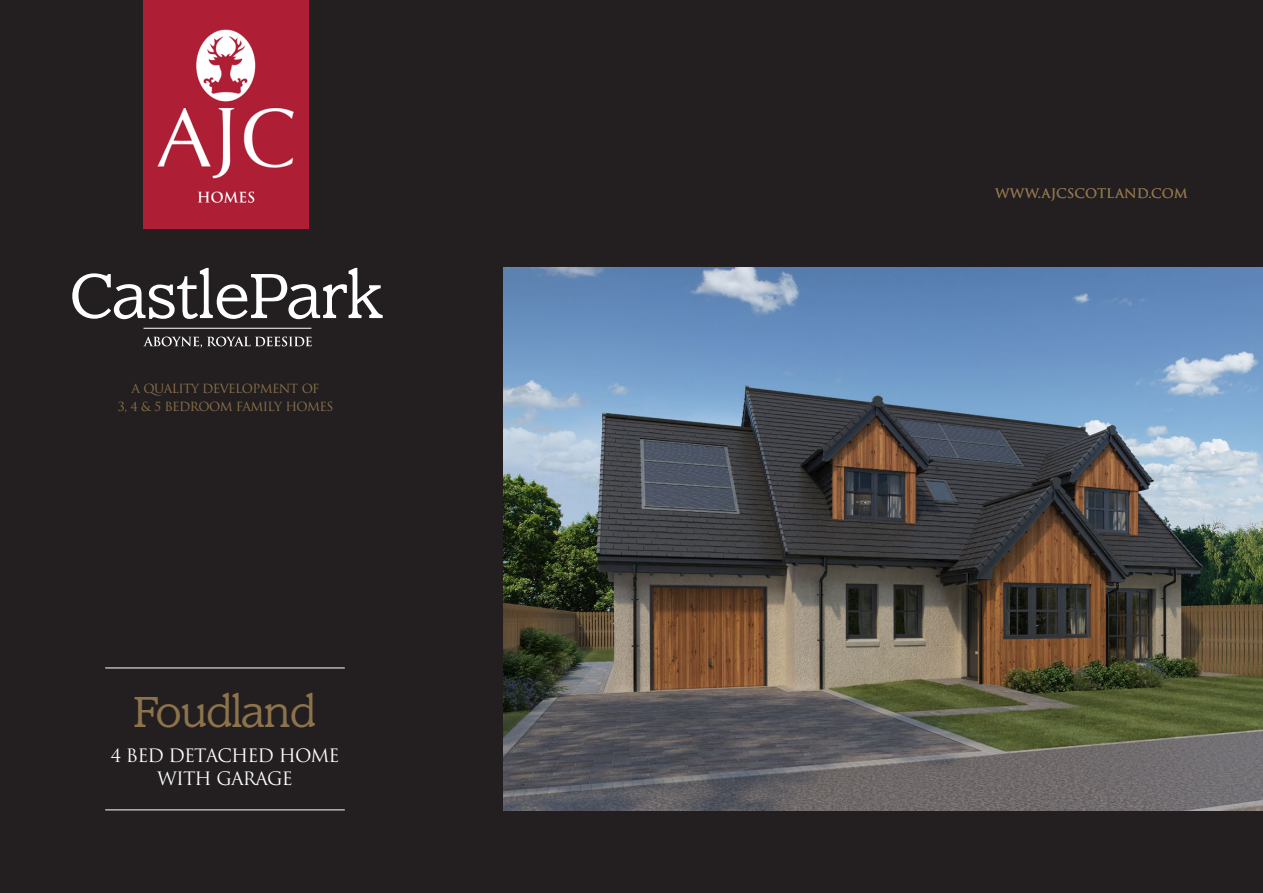
<style>
.page{position:relative;width:1263px;height:893px;background:#231f20}
.page>*{position:absolute;margin:0;border:0;box-sizing:border-box;transform-origin:0 0}
.t1{font:45px "Claremont Light OS";letter-spacing:-.03em;color:#8c734b}
.t2{font:18px/22.5px "Trajan Pro 3";letter-spacing:-.05em;color:#fff;text-align:center}
.t3{font:15px "Trajan Pro 3";color:#8c734b}
.t4{font:12.3px/18px "Trajan Pro 3";letter-spacing:-.05em;color:#8c734b;text-align:center}
</style>
<div class="page">
<img style="left:144px;top:0;width:164px;height:229px">
<svg style="left:143px;top:337px;width:169px;height:11px"></svg>
<hr style="left:143px;top:328px;width:168px;height:1px;background:#fff">
<svg style="left:72px;top:268px;width:311px;height:51px"></svg>
<img style="left:504px;top:268px;width:759px;height:542px">
<hr style="left:105px;top:668px;width:240px;height:1px;background:#fff">
<hr style="left:105px;top:810px;width:240px;height:1px;background:#fff">
<p class="t4" style="left:118px;top:380px;width:217px">A QUALITY DEVELOPMENT OF<br>3, 4 &amp; 5 BEDROOM FAMILY HOMES</p>
<h1 class="t1" style="left:134px;top:686px;width:184px">Foudland</h1>
<h2 class="t2" style="left:110px;top:745px;width:231px">4 BED DETACHED HOME<br>WITH GARAGE</h2>
<p class="t3" style="left:995px;top:182px;width:194px">www.ajcscotland.com</p>
</div>
